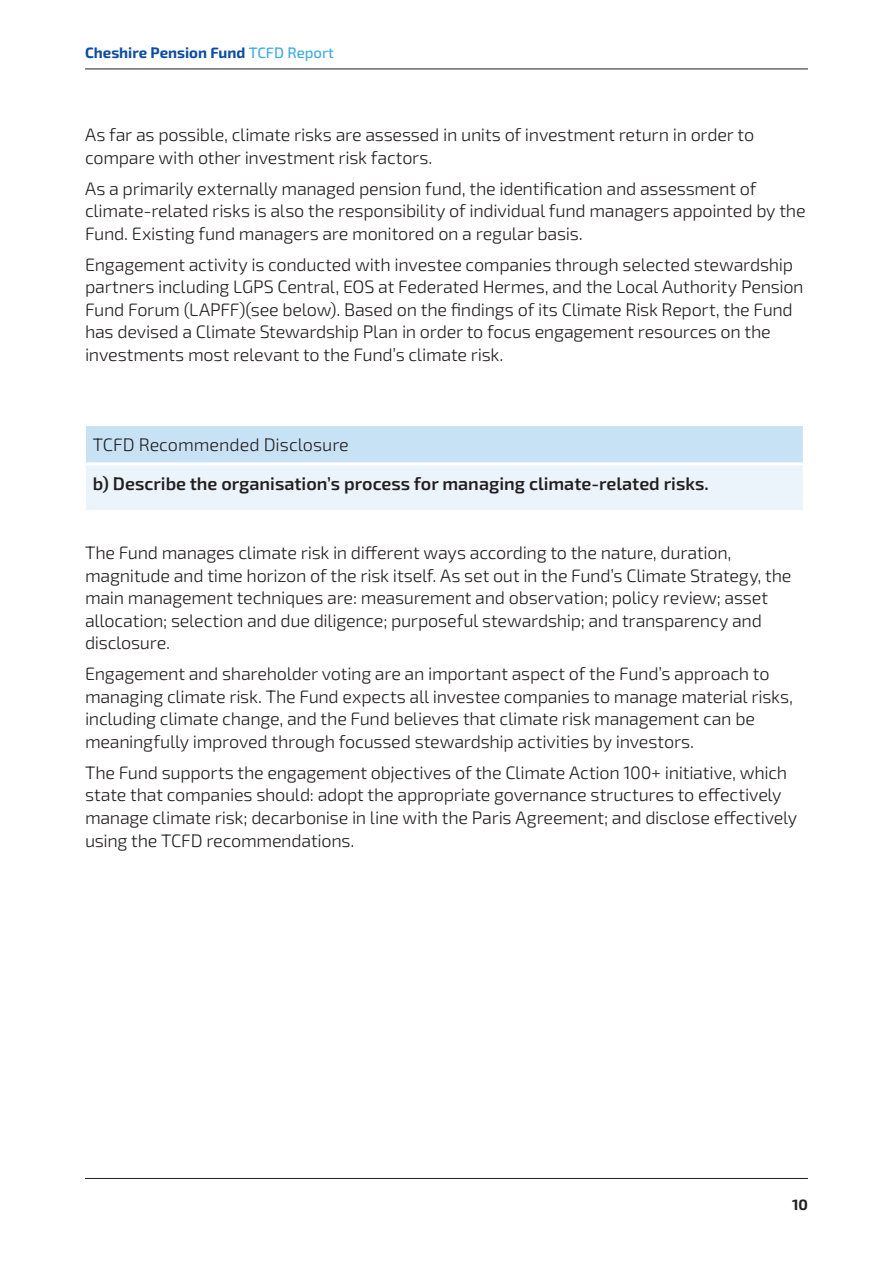
<style>
.page{position:relative;width:893px;height:1263px;background:#fff}
.page>*{position:absolute;margin:0;border:0;box-sizing:border-box;transform-origin:0 0}
.t1{font:300 18px/22.5px "Exo 2";letter-spacing:-.015em;color:#231f20}
.t2{font:600 18px "Exo 2";color:#231f20}
.t3{font:700 15px "Exo 2";color:#0d4da1}
.t4{font:700 15px "Exo 2";color:#231f20}
.s1{font-weight:500;color:#40ade2}
</style>
<div class="page">
<hr style="left:85px;top:69px;width:723px;height:1px;background:#231f20">
<hr style="left:85px;top:1178px;width:723px;height:1px;background:#231f20">
<div style="left:84px;top:425px;width:720px;height:39px;background:#c8e2f5"></div>
<div style="left:84px;top:464px;width:720px;height:48px;background:#ebf4fb"></div>
<hr style="left:83px;top:423px;width:723px;height:3px;background:#fff">
<hr style="left:83px;top:426px;width:3px;height:36px;background:#fff">
<hr style="left:803px;top:426px;width:3px;height:36px;background:#fff">
<hr style="left:83px;top:462px;width:723px;height:3px;background:#fff">
<hr style="left:83px;top:465px;width:3px;height:45px;background:#fff">
<hr style="left:803px;top:465px;width:3px;height:45px;background:#fff">
<hr style="left:83px;top:510px;width:723px;height:3px;background:#fff">
<p class="t3" style="left:85px;top:42px;width:250px">Cheshire Pension Fund <span class="s1">TCFD Report</span></p>
<p class="t1" style="left:85px;top:123px;width:671px">As far as possible, climate risks are assessed in units of investment return in order to compare with other investment risk factors.</p>
<p class="t1" style="left:85px;top:177px;width:722px">As a primarily externally managed pension fund, the identification and assessment of climate-related risks is also the responsibility of individual fund managers appointed by the<br>Fund. Existing fund managers are monitored on a regular basis.</p>
<p class="t1" style="left:85px;top:253px;width:720px">Engagement activity is conducted with investee companies through selected stewardship partners including LGPS Central, EOS at Federated Hermes, and the Local Authority Pension Fund Forum (LAPFF)(see below). Based on the findings of its Climate Risk Report, the Fund has devised a Climate Stewardship Plan in order to focus engagement resources on the investments most relevant to the Fund’s climate risk.</p>
<p class="t1" style="left:93px;top:433px;width:257px">TCFD Recommended Disclosure</p>
<p class="t2" style="left:93px;top:471px;width:617px">b) Describe the organisation’s process for managing climate-related risks.</p>
<p class="t1" style="left:85px;top:541px;width:708px">The Fund manages climate risk in different ways according to the nature, duration, magnitude and time horizon of the risk itself. As set out in the Fund’s Climate Strategy, the main management techniques are: measurement and observation; policy review; asset allocation; selection and due diligence; purposeful stewardship; and transparency and disclosure.</p>
<p class="t1" style="left:85px;top:662px;width:710px">Engagement and shareholder voting are an important aspect of the Fund’s approach to managing climate risk. The Fund expects all investee companies to manage material risks, including climate change, and the Fund believes that climate risk management can be meaningfully improved through focussed stewardship activities by investors.</p>
<p class="t1" style="left:85px;top:761px;width:714px">The Fund supports the engagement objectives of the Climate Action 100+ initiative, which state that companies should: adopt the appropriate governance structures to effectively manage climate risk; decarbonise in line with the Paris Agreement; and disclose effectively using the TCFD recommendations.</p>
<p class="t4" style="left:792px;top:1194px;width:17px">10</p>
</div>
